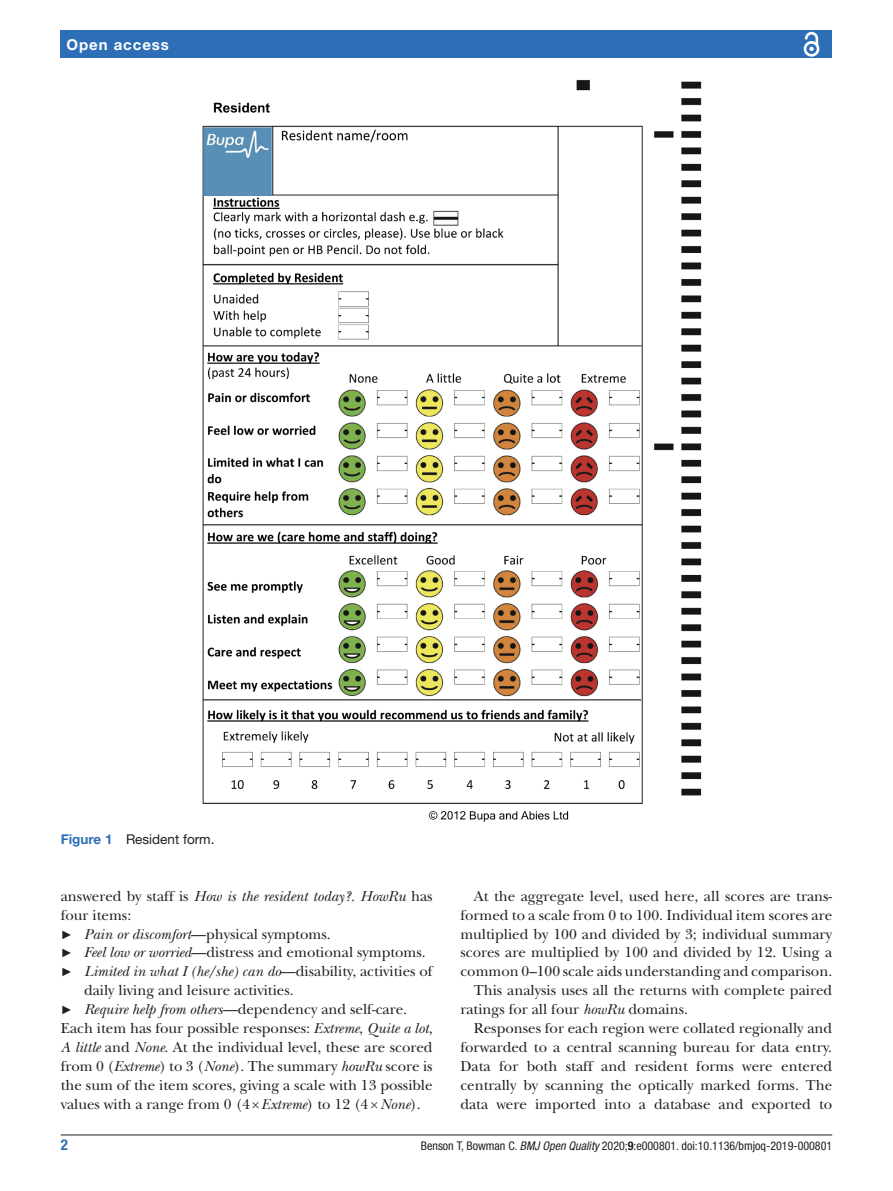
<style>
.page{position:relative;width:893px;height:1191px;background:#fff}
.page>*{position:absolute;margin:0;border:0;box-sizing:border-box;transform-origin:0 0}
.t1{font:15px "New Baskerville";color:#231f20}
.t2{font:italic 15px "New Baskerville";color:#231f20}
.t3{font:700 15px "Helvetica Neue LT Std";letter-spacing:.065em;color:#fff}
.t4{font:700 condensed 15px "Helvetica Neue LT Std";color:#2e6eb7}
.t5{font:13.5px "Helvetica Neue LT Std";color:#231f20}
.t6{font:condensed 12px "Helvetica Neue LT Std";color:#231f20}
.s1{font-weight:700;color:#2e6eb7}
.s2{font-style:normal}
.s3{font-family:"Arial";font-size:12px}
.s4{font-style:italic}
.s5{font-family:"Arial";font-style:normal;font-size:12px}
.s6{font-weight:700}
</style>
<div class="page">
<hr style="left:61px;top:1134px;width:771px;height:1px;background:#231f20">
<div style="left:61px;top:31px;width:771px;height:27px;background:#2e6eb7"></div>
<svg style="left:803px;top:31px;width:17px;height:26px"></svg>
<img style="left:202px;top:80px;width:500px;height:742px">
<p class="t3" style="left:66px;top:35px;width:104px">Open access</p>
<p class="t5" style="left:61px;top:831px;width:155px"><span class="s1">Figure 1</span> Resident form.</p>
<p class="t2" style="left:61px;top:887px;width:373px"><span class="s2">answered by staff is</span> How is the resident today?. HowRu <span class="s2">has</span></p>
<p class="t1" style="left:61px;top:906px;width:72px">four items:</p>
<p class="t1" style="left:61px;top:925px;width:271px"><span class="s3">►</span> <span class="s4">Pain or discomfort</span>—physical symptoms.</p>
<p class="t1" style="left:61px;top:944px;width:367px"><span class="s3">►</span> <span class="s4">Feel low or worried</span>—distress and emotional symptoms.</p>
<p class="t2" style="left:61px;top:962px;width:373px"><span class="s5">►</span> Limited in what I (he/she) can do<span class="s2">—disability, activities of</span></p>
<p class="t1" style="left:84px;top:981px;width:211px">daily living and leisure activities.</p>
<p class="t1" style="left:61px;top:1000px;width:348px"><span class="s3">►</span> <span class="s4">Require help from others</span>—dependency and self-care.</p>
<p class="t1" style="left:61px;top:1019px;width:373px">Each item has four possible responses: <span class="s4">Extreme</span>, <span class="s4">Quite a lot</span>,</p>
<p class="t1" style="left:61px;top:1038px;width:373px"><span class="s4">A little</span> and <span class="s4">None</span>. At the individual level, these are scored</p>
<p class="t1" style="left:61px;top:1057px;width:373px">from 0 (<span class="s4">Extreme</span>) to 3 (<span class="s4">None</span>). The summary <span class="s4">howRu</span> score is</p>
<p class="t1" style="left:61px;top:1076px;width:373px">the sum of the item scores, giving a scale with 13 possible</p>
<p class="t1" style="left:61px;top:1095px;width:362px">values with a range from 0 (4×<span class="s4">Extreme</span>) to 12 (4×<span class="s4">None</span>).</p>
<p class="t1" style="left:474px;top:887px;width:360px">At the aggregate level, used here, all scores are trans-</p>
<p class="t1" style="left:460px;top:906px;width:373px">formed to a scale from 0 to 100. Individual item scores are</p>
<p class="t1" style="left:460px;top:925px;width:373px">multiplied by 100 and divided by 3; individual summary</p>
<p class="t1" style="left:460px;top:944px;width:373px">scores are multiplied by 100 and divided by 12. Using a</p>
<p class="t1" style="left:460px;top:962px;width:373px">common 0–100 scale aids understanding and comparison.</p>
<p class="t1" style="left:474px;top:981px;width:360px">This analysis uses all the returns with complete paired</p>
<p class="t1" style="left:460px;top:1000px;width:229px">ratings for all four <span class="s4">howRu</span> domains.</p>
<p class="t1" style="left:474px;top:1019px;width:360px">Responses for each region were collated regionally and</p>
<p class="t1" style="left:460px;top:1038px;width:373px">forwarded to a central scanning bureau for data entry.</p>
<p class="t1" style="left:460px;top:1057px;width:373px">Data for both staff and resident forms were entered</p>
<p class="t1" style="left:460px;top:1076px;width:373px">centrally by scanning the optically marked forms. The</p>
<p class="t1" style="left:460px;top:1095px;width:373px">data were imported into a database and exported to</p>
<p class="t4" style="left:61px;top:1135px;width:9px">2</p>
<p class="t6" style="left:421px;top:1138px;width:413px">Benson T, Bowman C. <span class="s4">BMJ Open Quality</span> 2020;<span class="s6">9</span>:e000801. doi:10.1136/bmjoq-2019-000801</p>
</div>
